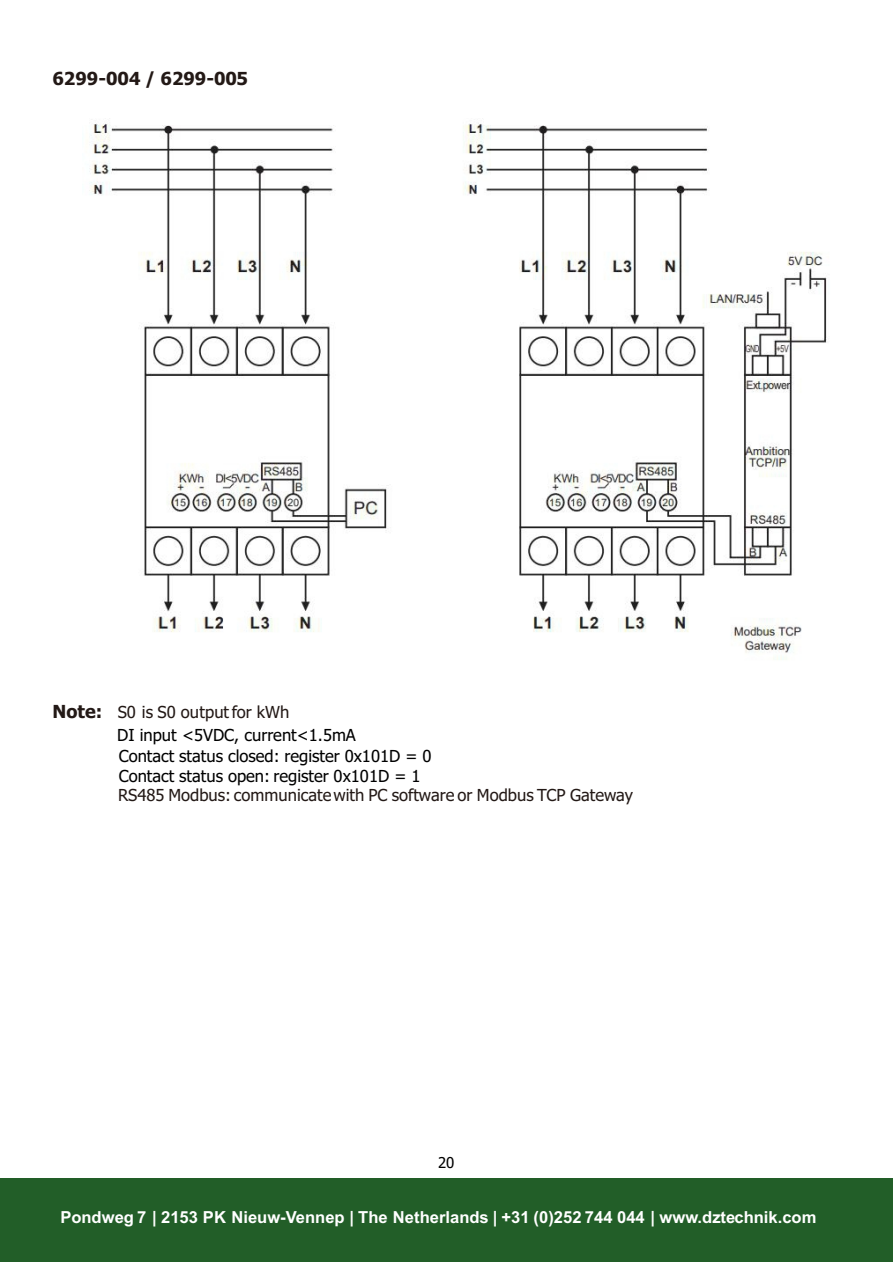
<style>
.page{position:relative;width:893px;height:1262px;background:#fff}
.page>*{position:absolute;margin:0;border:0;box-sizing:border-box;transform-origin:0 0}
.t1{font:700 18px "Tahoma";color:#231916}
.t2{font:16.65px/21.1px "Tahoma";color:#000}
.t3{font:700 16.65px "Arial";color:#fff}
.t4{font:16.65px "Tahoma";color:#231916}
.t5{font:15px "Tahoma";color:#000}
.s1{font-weight:700;font-size:18px;color:#231916}
.s2{color:#231916}
</style>
<div class="page">
<img style="left:89px;top:123px;width:738px;height:537px">
<div style="left:0;top:1178px;width:893px;height:84px;background:#225e28"></div>
<p class="t1" style="left:52px;top:72px;width:197px">6299-004 / 6299-005</p>
<p class="t2" style="left:117px;top:703px;width:316px;text-indent:-65px"><span class="s1">Note:</span> <span class="s2">S0 is S0 output for kWh<br></span>DI input &lt;5VDC, current&lt;1.5mA<br>Contact status closed: register 0x101D = 0<br>Contact status open: register 0x101D = 1</p>
<p class="t4" style="left:118px;top:788px;width:516px">RS485 Modbus: communicatewith PC software or Modbus TCP Gateway</p>
<p class="t5" style="left:438px;top:1156px;width:18px">20</p>
<p class="t3" style="left:60px;top:1210px;width:757px">Pondweg 7 | 2153 PK Nieuw-Vennep | The Netherlands | +31 (0)252 744 044 | www.dztechnik.com</p>
</div>
